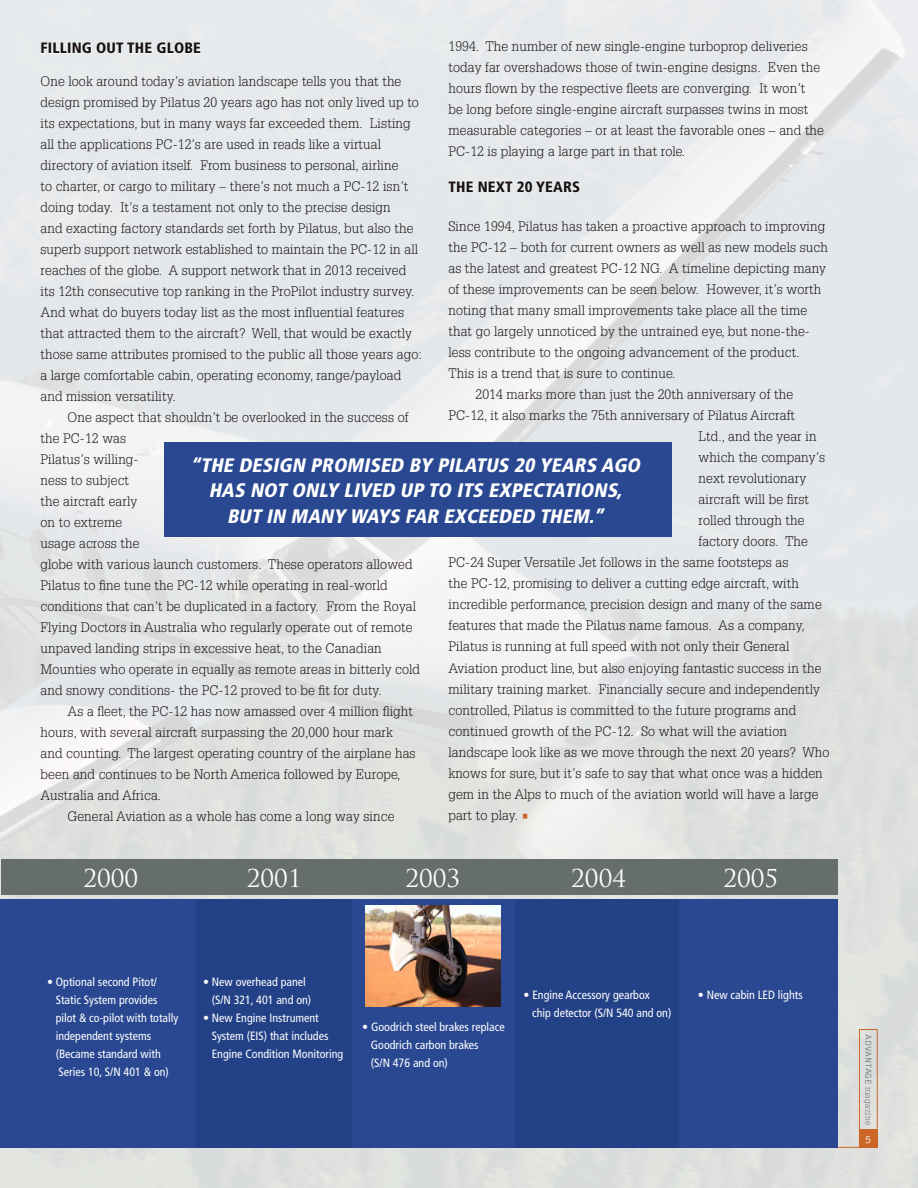
<style>
.page{position:relative;width:918px;height:1188px;background:#fff}
.page>*{position:absolute;margin:0;border:0;box-sizing:border-box;transform-origin:0 0}
.t1{font:24px "Trajan Pro";color:#fff}
.t2{font:italic 900 condensed 19.5px/25.5px "Frutiger";color:#fff;text-align:center}
.t3{font:900 condensed 15px "Frutiger";letter-spacing:.01em;color:#1a1415}
.t4{font:300 13.5px/21px "Glypha";letter-spacing:.01em;color:#1a1415}
.t5{font:condensed 12px/18px "Frutiger";color:#fff}
.t6{font:300 11.25px "Bell Gothic";color:#fff}
.t7{font:300 8.7px "Bell Gothic";letter-spacing:-.02em;color:#686d6b}
.s1{color:#cb6627}
.s2{font-family:"Glypha"}
</style>
<div class="page">
<img style="left:1px;top:0;width:917px;height:1188px">
<hr style="left:0;top:1147px;width:877px;height:1px;background:#cb6627">
<div style="left:859px;top:1129px;width:18px;height:18px;background:#cb6627"></div>
<div style="left:859px;top:1029px;width:18px;height:118px;border:1px solid #cb6627"></div>
<svg style="left:41px;top:42px;width:50px;height:12px"></svg>
<svg style="left:97px;top:42px;width:104px;height:12px"></svg>
<svg style="left:448px;top:181px;width:132px;height:11px"></svg>
<div style="left:164px;top:442px;width:508px;height:95px;background:#294891"></div>
<div style="left:0;top:899px;width:838px;height:249px;background:#294891"></div>
<div style="left:196px;top:899px;width:156px;height:249px;background:#234187"></div>
<div style="left:515px;top:899px;width:163px;height:249px;background:#234187"></div>
<div style="left:1px;top:859px;width:837px;height:36px;background:#666e6b"></div>
<img style="left:365px;top:905px;width:135px;height:101px">
<p class="t4" style="left:448px;top:36px;width:377px">1994. The number of new single-engine turboprop deliveries today far overshadows those of twin-engine designs. Even the hours flown by the respective fleets are converging. It won’t<br>be long before single-engine aircraft surpasses twins in most measurable categories – or at least the favorable ones – and the PC-12 is playing a large part in that role.</p>
<p class="t3" style="left:448px;top:177px;width:133px">THE NEXT 20 YEARS</p>
<p class="t4" style="left:448px;top:216px;width:381px">Since 1994, Pilatus has taken a proactive approach to improving the PC-12 – both for current owners as well as new models such as the latest and greatest PC-12 NG. A timeline depicting many of these improvements can be seen below. However, it’s worth noting that many small improvements take place all the time that go largely unnoticed by the untrained eye, but none-the&shy;less contribute to the ongoing advancement of the product.<br>This is a trend that is sure to continue.</p>
<p class="t4" style="left:475px;top:384px;width:319px">2014 marks more than just the 20th anniversary of the</p>
<p class="t4" style="left:448px;top:405px;width:348px">PC-12, it also marks the 75th anniversary of Pilatus Aircraft</p>
<p class="t4" style="left:699px;top:426px;width:120px">Ltd., and the year in</p>
<p class="t4" style="left:699px;top:447px;width:128px">which the company’s</p>
<p class="t4" style="left:699px;top:468px;width:109px">next revolutionary</p>
<p class="t4" style="left:699px;top:489px;width:112px">aircraft will be first</p>
<p class="t4" style="left:699px;top:510px;width:108px">rolled through the</p>
<p class="t4" style="left:699px;top:531px;width:111px">factory doors. The</p>
<p class="t4" style="left:448px;top:552px;width:341px">PC-24 Super Versatile Jet follows in the same footsteps as</p>
<p class="t4" style="left:448px;top:573px;width:352px">the PC-12, promising to deliver a cutting edge aircraft, with</p>
<p class="t4" style="left:448px;top:594px;width:375px">incredible performance, precision design and many of the same</p>
<p class="t4" style="left:448px;top:615px;width:358px">features that made the Pilatus name famous. As a company,</p>
<p class="t4" style="left:448px;top:636px;width:342px">Pilatus is running at full speed with not only their General</p>
<p class="t4" style="left:448px;top:657px;width:375px">Aviation product line, but also enjoying fantastic success in the</p>
<p class="t4" style="left:448px;top:678px;width:373px">military training market. Financially secure and independently</p>
<p class="t4" style="left:448px;top:699px;width:349px">controlled, Pilatus is committed to the future programs and</p>
<p class="t4" style="left:448px;top:720px;width:340px">continued growth of the PC-12. So what will the aviation</p>
<p class="t4" style="left:448px;top:742px;width:382px">landscape look like as we move through the next 20 years? Who</p>
<p class="t4" style="left:448px;top:763px;width:376px">knows for sure, but it’s safe to say that what once was a hidden</p>
<p class="t4" style="left:448px;top:784px;width:372px">gem in the Alps to much of the aviation world will have a large</p>
<p class="t4" style="left:448px;top:805px;width:82px">part to play. <span class="s1">•</span></p>
<p class="t3" style="left:40px;top:39px;width:162px">FILLING OUT THE GLOBE</p>
<p class="t4" style="left:40px;top:71px;width:383px">One look around today’s aviation landscape tells you that the design promised by Pilatus 20 years ago has not only lived up to its expectations, but in many ways far exceeded them. Listing all the applications PC-12’s are used in reads like a virtual directory of aviation itself. From business to personal, airline<br>to charter, or cargo to military – there’s not much a PC-12 isn’t doing today. It’s a testament not only to the precise design<br>and exacting factory standards set forth by Pilatus, but also the superb support network established to maintain the PC-12 in all reaches of the globe. A support network that in 2013 received its 12th consecutive top ranking in the ProPilot industry survey.<br>And what do buyers today list as the most influential features that attracted them to the aircraft? Well, that would be exactly those same attributes promised to the public all those years ago:</p>
<p class="t4" style="left:40px;top:365px;width:362px">a large comfortable cabin, operating economy, range/payload and mission versatility.</p>
<p class="t4" style="left:40px;top:407px;width:381px;text-indent:27px">One aspect that shouldn’t be overlooked in the success of the PC-12 was<br>Pilatus’s willing-<br>ness to subject<br>the aircraft early<br>on to extreme<br>usage across the<br>globe with various launch customers. These operators allowed Pilatus to fine tune the PC-12 while operating in real-world conditions that can’t be duplicated in a factory. From the Royal Flying Doctors in Australia who regularly operate out of remote unpaved landing strips in excessive heat, to the Canadian Mounties who operate in equally as remote areas in bitterly cold and snowy conditions- the PC-12 proved to be fit for duty.</p>
<p class="t4" style="left:40px;top:701px;width:377px;text-indent:27px">As a fleet, the PC-12 has now amassed over 4 million flight hours, with several aircraft surpassing the 20,000 hour mark and counting. The largest operating country of the airplane has been and continues to be North America followed by Europe, Australia and Africa.</p>
<p class="t4" style="left:68px;top:806px;width:328px">General Aviation as a whole has come a long way since</p>
<p class="t2" style="left:190px;top:452px;width:456px">“THE DESIGN PROMISED BY PILATUS 20 YEARS AGO<br>HAS NOT ONLY LIVED UP TO ITS EXPECTATIONS,</p>
<p class="t2" style="left:227px;top:503px;width:382px">BUT IN MANY WAYS FAR EXCEEDED THEM.”</p>
<p class="t1" style="left:83px;top:863px;width:56px">2000</p>
<p class="t1" style="left:247px;top:863px;width:56px">2001</p>
<p class="t1" style="left:406px;top:863px;width:56px">2003</p>
<p class="t1" style="left:571px;top:863px;width:56px">2004</p>
<p class="t1" style="left:724px;top:863px;width:56px">2005</p>
<p class="t5" style="left:56px;top:972px;width:124px;text-indent:-9px">• Optional second Pitot/<br>Static System provides pilot &amp; co-pilot with totally independent systems</p>
<p class="t5" style="left:56px;top:1044px;width:115px">(Became standard with<br>Series 10, S/N 401 &amp; on)</p>
<p class="t5" style="left:203px;top:972px;width:104px">• New overhead panel</p>
<p class="t5" style="left:212px;top:990px;width:101px">(S/N 321, 401 and on)</p>
<p class="t5" style="left:212px;top:1008px;width:133px;text-indent:-9px">• New Engine Instrument<br>System (EIS) that includes<br>Engine Condition Monitoring</p>
<p class="t5" style="left:362px;top:1017px;width:144px">• Goodrich steel brakes replace</p>
<p class="t5" style="left:371px;top:1035px;width:109px">Goodrich carbon brakes</p>
<p class="t5" style="left:371px;top:1053px;width:79px">(S/N 476 and on)</p>
<p class="t5" style="left:532px;top:986px;width:141px;text-indent:-9px">• Engine Accessory gearbox chip detector (S/N 540 and on)</p>
<p class="t5" style="left:698px;top:986px;width:107px">• New cabin LED lights</p>
<p class="t7" style="left:873px;top:1034px;width:93px;rotate:90deg">ADVANTAGE <span class="s2">magazine</span></p>
<p class="t6" style="left:865px;top:1133px;width:8px">5</p>
</div>
